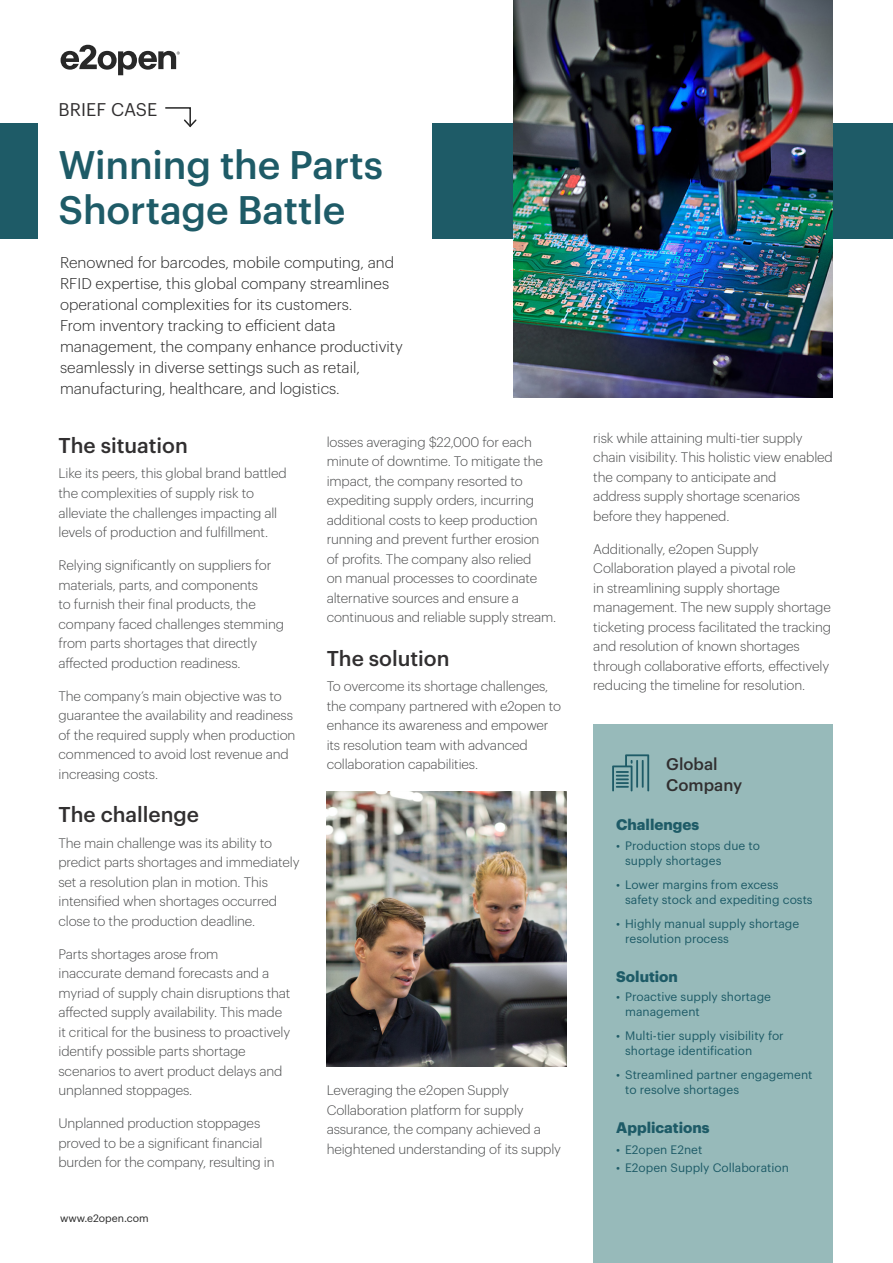
<style>
.page{position:relative;width:893px;height:1263px;background:#fff}
.page>*{position:absolute;margin:0;border:0;box-sizing:border-box;transform-origin:0 0}
.t1{font:500 39px/45px "Graphik";letter-spacing:-.005em;color:#1e5b67}
.Description_Title_Text{font:500 21px "Graphik";color:#312f30}
.t2{font:18px "Graphik";letter-spacing:.005em;color:#312f30}
.Description_Title_Text-2{font:500 16.5px/21px "Graphik";color:#312f30}
.Sub-Header{font:300 15.3px/21px "Graphik";color:#262626}
.sidebar_head{font:700 15px "Graphik";color:#1e5b67}
.Description_Text_Paragraph{font:300 13.5px/19.5px "Graphik";letter-spacing:-.01em;color:#4b4c4d}
.t3{font:12px/15px "Graphik";color:#1e5b67}
.t4{font:10.5px "Graphik";color:#282828}
</style>
<div class="page">
<div style="left:593px;top:724px;width:240px;height:539px;background:#97baba"></div>
<div style="left:433px;top:123px;width:460px;height:115px;background:#1e5b67"></div>
<div style="left:0;top:123px;width:37px;height:115px;background:#1e5b67"></div>
<svg style="left:61px;top:45px;width:119px;height:30px"></svg>
<img style="left:513px;top:0;width:320px;height:397px">
<svg style="left:165px;top:107px;width:32px;height:21px"></svg>
<svg style="left:612px;top:754px;width:37px;height:37px"></svg>
<img style="left:327px;top:791px;width:239px;height:275px">
<p class="t2" style="left:59px;top:96px;width:100px">BRIEF CASE</p>
<p class="t1" style="left:58px;top:139px;width:326px">Winning the Parts<br>Shortage Battle</p>
<p class="Sub-Header" style="left:60px;top:251px;width:344px">Renowned for barcodes, mobile computing, and RFID expertise, this global company streamlines operational complexities for its customers.<br>From inventory tracking to efficient data management, the company enhance productivity seamlessly in diverse settings such as retail, manufacturing, healthcare, and logistics.</p>
<p class="Description_Title_Text" style="left:58px;top:429px;width:131px">The situation</p>
<p class="Description_Text_Paragraph" style="left:58px;top:463px;width:230px">Like its peers, this global brand battled the complexities of supply risk to alleviate the challenges impacting all levels of production and fulfillment.</p>
<p class="Description_Text_Paragraph" style="left:58px;top:554px;width:227px">Relying significantly on suppliers for materials, parts, and components<br>to furnish their final products, the company faced challenges stemming from parts shortages that directly affected production readiness.</p>
<p class="Description_Text_Paragraph" style="left:58px;top:685px;width:238px">The company’s main objective was to guarantee the availability and readiness of the required supply when production commenced to avoid lost revenue and increasing costs.</p>
<p class="Description_Title_Text" style="left:58px;top:798px;width:142px">The challenge</p>
<p class="Description_Text_Paragraph" style="left:58px;top:832px;width:243px">The main challenge was its ability to predict parts shortages and immediately set a resolution plan in motion. This intensified when shortages occurred close to the production deadline.</p>
<p class="Description_Text_Paragraph" style="left:58px;top:943px;width:233px">Parts shortages arose from<br>inaccurate demand forecasts and a myriad of supply chain disruptions that affected supply availability. This made it critical for the business to proactively identify possible parts shortage scenarios to avert product delays and unplanned stoppages.</p>
<p class="Description_Text_Paragraph" style="left:58px;top:1112px;width:218px">Unplanned production stoppages proved to be a significant financial burden for the company, resulting in</p>
<p class="t4" style="left:60px;top:1210px;width:90px">www.e2open.com</p>
<p class="Description_Text_Paragraph" style="left:327px;top:431px;width:231px">losses averaging $22,000 for each minute of downtime. To mitigate the impact, the company resorted to expediting supply orders, incurring additional costs to keep production running and prevent further erosion<br>of profits. The company also relied<br>on manual processes to coordinate alternative sources and ensure a continuous and reliable supply stream.</p>
<p class="Description_Title_Text" style="left:327px;top:642px;width:124px">The solution</p>
<p class="Description_Text_Paragraph" style="left:327px;top:676px;width:236px">To overcome its shortage challenges, the company partnered with e2open to enhance its awareness and empower its resolution team with advanced collaboration capabilities.</p>
<p class="Description_Text_Paragraph" style="left:327px;top:1079px;width:236px">Leveraging the e2open Supply Collaboration platform for supply assurance, the company achieved a heightened understanding of its supply</p>
<p class="Description_Text_Paragraph" style="left:593px;top:427px;width:241px">risk while attaining multi-tier supply chain visibility. This holistic view enabled the company to anticipate and<br>address supply shortage scenarios before they happened.</p>
<p class="Description_Text_Paragraph" style="left:593px;top:538px;width:239px">Additionally, e2open Supply Collaboration played a pivotal role<br>in streamlining supply shortage management. The new supply shortage ticketing process facilitated the tracking and resolution of known shortages through collaborative efforts, effectively reducing the timeline for resolution.</p>
<p class="Description_Title_Text-2" style="left:666px;top:752px;width:77px">Global<br>Company</p>
<p class="sidebar_head" style="left:616px;top:813px;width:84px">Challenges</p>
<p class="t3" style="left:625px;top:837px;width:136px;text-indent:-9px">• Production stops due to supply shortages</p>
<p class="t3" style="left:625px;top:876px;width:189px;text-indent:-9px">• Lower margins from excess safety stock and expediting costs</p>
<p class="t3" style="left:625px;top:915px;width:175px;text-indent:-9px">• Highly manual supply shortage resolution process</p>
<p class="sidebar_head" style="left:616px;top:964px;width:63px">Solution</p>
<p class="t3" style="left:625px;top:988px;width:147px;text-indent:-9px">• Proactive supply shortage management</p>
<p class="t3" style="left:625px;top:1027px;width:160px;text-indent:-9px">• Multi-tier supply visibility for shortage identification</p>
<p class="t3" style="left:625px;top:1066px;width:189px;text-indent:-9px">• Streamlined partner engagement to resolve shortages</p>
<p class="sidebar_head" style="left:616px;top:1116px;width:95px">Applications</p>
<p class="t3" style="left:616px;top:1141px;width:88px">• E2open E2net</p>
<p class="t3" style="left:616px;top:1159px;width:174px">• E2open Supply Collaboration</p>
</div>
